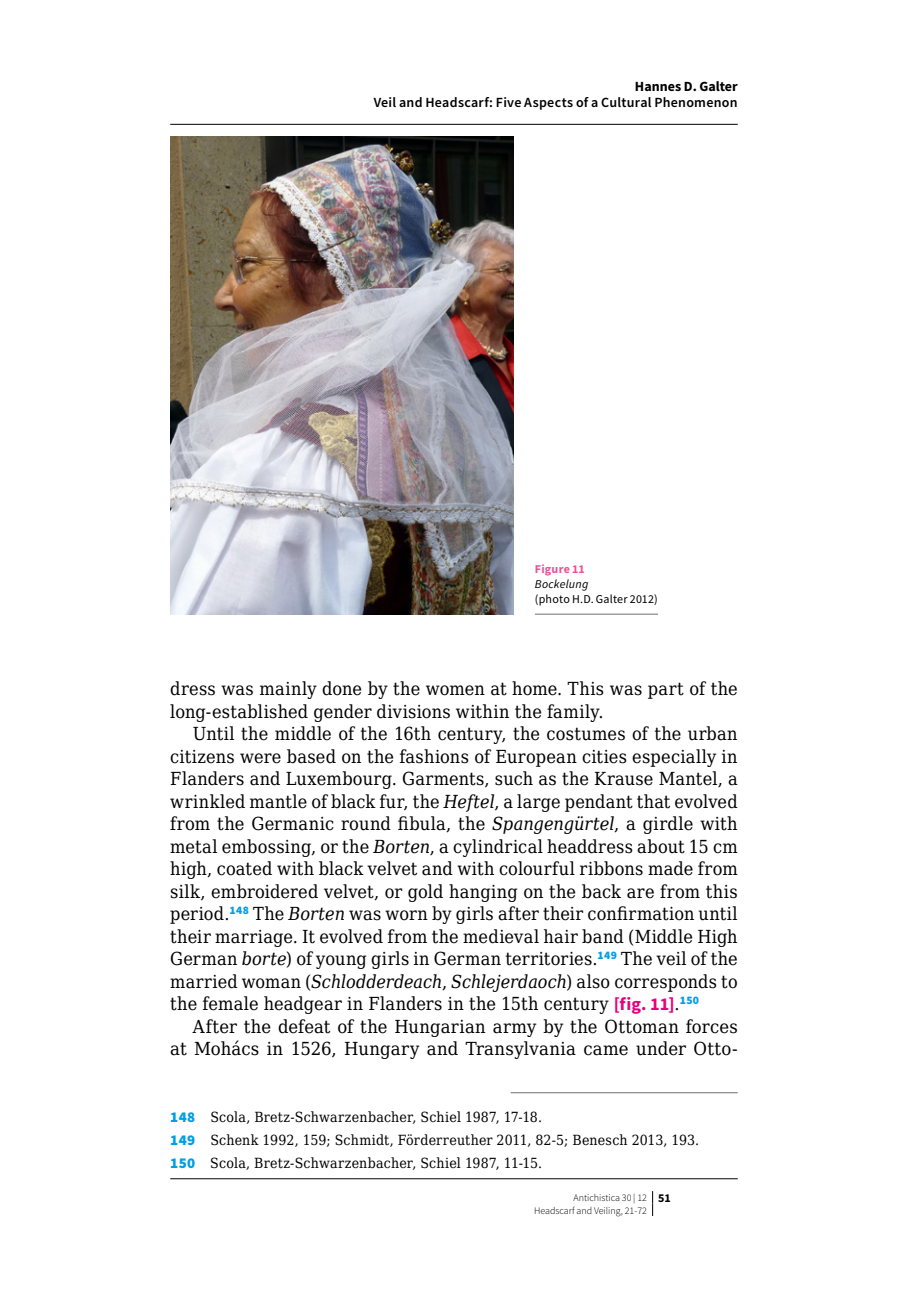
<style>
.page{position:relative;width:908px;height:1304px;background:#fff}
.page>*{position:absolute;margin:0;border:0;box-sizing:border-box;transform-origin:0 0}
.t1{font:18px/22.4px "DejaVu Serif Condensed";letter-spacing:.01em;color:#000}
.t2{font:14px/23.2px "DejaVu Serif Condensed";letter-spacing:.01em;color:#000}
.t3{font:600 14px "Source Sans Pro";letter-spacing:.02em;color:#000}
.t4{font:700 14px "Source Sans Pro";color:#000}
.t5{font:12px "Source Sans Pro";letter-spacing:.015em;color:#000}
.t6{font:italic 12px "Source Sans Pro";letter-spacing:.015em;color:#000}
.t7{font:700 12px "Source Sans Pro";letter-spacing:.02em;color:#ea5297}
.t8{font:300 10px/12.4px "Source Sans Pro";color:#000}
.s1{font-style:italic}
.s2{font-family:"Source Sans Pro";font-weight:700;color:#e6007d}
.s3{font-family:"Source Sans Pro";font-weight:900;font-size:15px;color:#009fe3}
.s4{font-weight:700;font-size:12px}
</style>
<div class="page">
<svg style="left:652px;top:1191px;width:1px;height:25px"></svg>
<hr style="left:510px;top:1092px;width:227px;height:1px;background:#706f6f">
<img style="left:170px;top:136px;width:343px;height:478px">
<hr style="left:534px;top:614px;width:123px;height:1px;background:#706f6f">
<hr style="left:170px;top:124px;width:567px;height:1px;background:#000">
<hr style="left:170px;top:1178px;width:567px;height:1px;background:#000">
<p class="t4" style="left:634px;top:77px;width:104px">Hannes D. Galter</p>
<p class="t3" style="left:373px;top:94px;width:365px">Veil and Headscarf: Five Aspects of a Cultural Phenomenon</p>
<p class="t7" style="left:534px;top:561px;width:52px">Figure 11</p>
<p class="t6" style="left:534px;top:576px;width:55px">Bockelung</p>
<p class="t5" style="left:534px;top:591px;width:124px">(photo H.D. Galter 2012)</p>
<p class="t1" style="left:170px;top:677px;width:568px">dress was mainly done by the women at home. This was part of the long-established gender divisions within the family.</p>
<p class="t1" style="left:170px;top:722px;width:568px;text-align:justify;text-indent:23px">Until the middle of the 16th century, the costumes of the urban citizens were based on the fashions of European cities especially in Flanders and Luxembourg. Garments, such as the Krause Mantel, a wrinkled mantle of black fur, the <span class="s1">Heftel</span>, a large pendant that evolved from the Germanic round fibula, the <span class="s1">Spangengürtel</span>, a girdle with metal embossing, or the <span class="s1">Borten</span>, a cylindrical headdress about 15 cm high, coated with black velvet and with colourful ribbons made from silk, embroidered velvet, or gold hanging on the back are from this period.<sup>148</sup> The <span class="s1">Borten</span> was worn by girls after their confirmation until their marriage. It evolved from the medieval hair band (Middle High German <span class="s1">borte</span>) of young girls in German territories.<sup>149</sup> The veil of the married woman (<span class="s1">Schlodderdeach</span>, <span class="s1">Schlejerdaoch</span>) also corresponds to the female headgear in Flanders in the 15th century <span class="s2">[fig. 11]</span>.<sup>150</sup></p>
<p class="t1" style="left:170px;top:1015px;width:568px;text-align:right">After the defeat of the Hungarian army by the Ottoman forces<br>at Mohács in 1526, Hungary and Transylvania came under Otto-</p>
<p class="t2" style="left:170px;top:1105px;width:530px"><span class="s3">148</span> Scola, Bretz-Schwarzenbacher, Schiel 1987, 17-18.<br><span class="s3">149</span> Schenk 1992, 159; Schmidt, Förderreuther 2011, 82-5; Benesch 2013, 193.<br><span class="s3">150</span> Scola, Bretz-Schwarzenbacher, Schiel 1987, 11-15.</p>
<p class="t8" style="left:534px;top:1191px;width:138px;text-indent:39px">Antichistica 30 | 12 <span class="s4">51<br></span>Headscarf and Veiling, 21-72</p>
</div>
